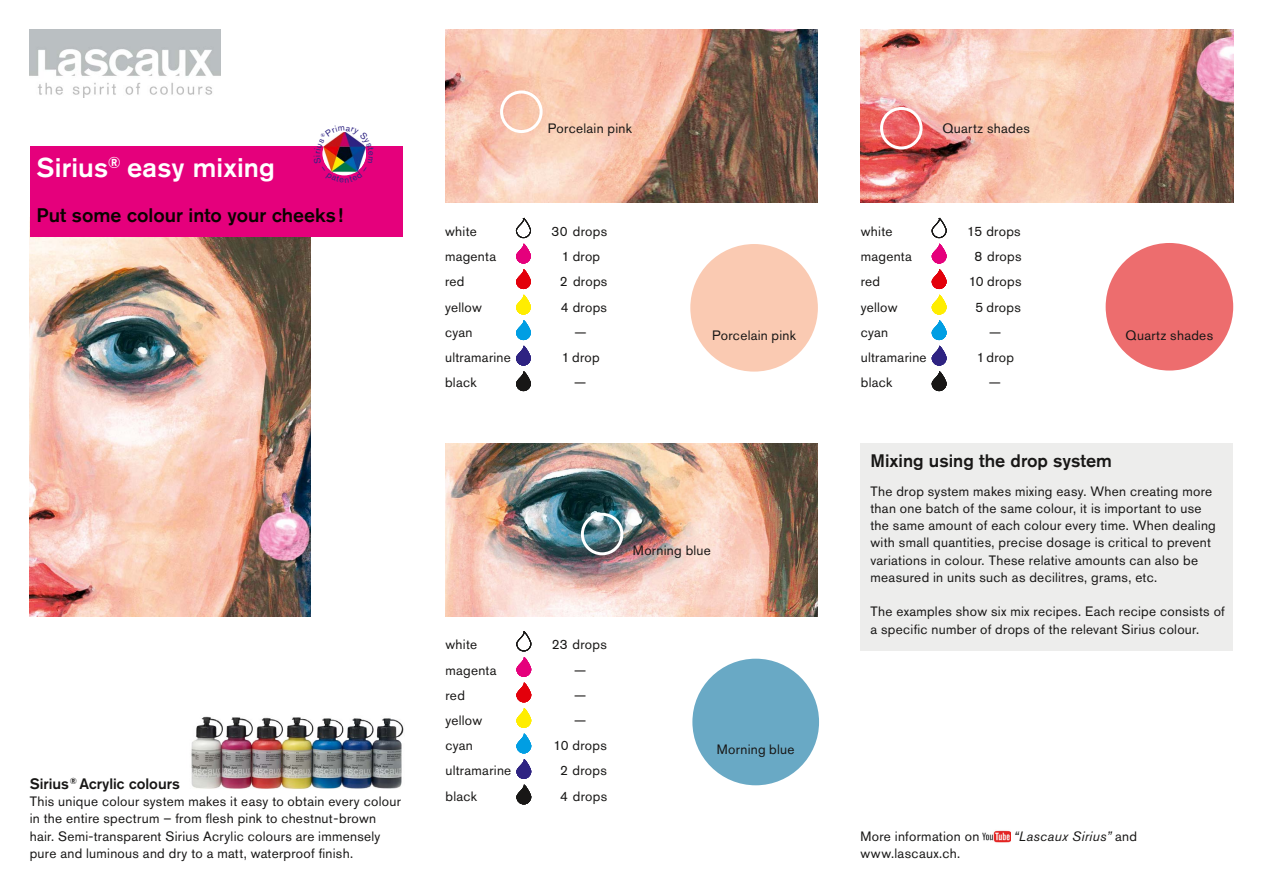
<style>
.page{position:relative;width:1263px;height:893px;background:#fff}
.page>*{position:absolute;margin:0;border:0;box-sizing:border-box;transform-origin:0 0}
.t1{font:500 27px "Akzidenz Grotesk BE";letter-spacing:.005em;color:#fff}
.t2{font:500 19.5px "Akzidenz Grotesk BE";color:#0b0300}
.t3{font:500 18px "Akzidenz Grotesk BE";color:#181716}
.t4{font:500 15px "Akzidenz Grotesk BE";color:#181716}
.t5{font:13.5px/17.2px "Akzidenz Grotesk BE";letter-spacing:.02em;color:#181716}
.t6{font:italic 13.5px "Akzidenz Grotesk BE";letter-spacing:.02em;color:#181716}
.s1{font-style:normal}
</style>
<div class="page">
<img style="left:30px;top:237px;width:280px;height:379px">
<div style="left:30px;top:147px;width:373px;height:90px;background:#e5007c"></div>
<img style="left:445px;top:30px;width:373px;height:172px">
<div style="left:692px;top:659px;width:127px;height:126px;background:#69a9c5;border-radius:50%"></div>
<img style="left:445px;top:444px;width:373px;height:172px">
<div style="left:690px;top:244px;width:128px;height:128px;background:#facab2;border-radius:50%"></div>
<img style="left:860px;top:30px;width:373px;height:172px">
<div style="left:1106px;top:243px;width:127px;height:128px;background:#ed6d6e;border-radius:50%"></div>
<div style="left:880px;top:107px;width:42px;height:42px;border:3px solid #fff;border-radius:50%"></div>
<div style="left:500px;top:91px;width:43px;height:42px;border:3px solid #fff;border-radius:50%"></div>
<img style="left:30px;top:30px;width:190px;height:67px">
<div style="left:581px;top:513px;width:42px;height:42px;border:3px solid #fff;border-radius:50%"></div>
<svg style="left:516px;top:218px;width:15px;height:173px"></svg>
<svg style="left:516px;top:632px;width:16px;height:172px"></svg>
<svg style="left:931px;top:218px;width:16px;height:173px"></svg>
<div style="left:860px;top:444px;width:373px;height:207px;background:#ededec"></div>
<img style="left:191px;top:716px;width:213px;height:73px">
<img style="left:983px;top:830px;width:27px;height:13px">
<svg style="left:314px;top:132px;width:60px;height:44px"></svg>
<h1 class="t1" style="left:37px;top:151px;width:240px">Sirius<sup>®</sup> easy mixing</h1>
<h2 class="t2" style="left:37px;top:203px;width:308px">Put some colour into your cheeks !</h2>
<p class="t4" style="left:30px;top:774px;width:152px">Sirius<sup>®</sup> Acrylic colours</p>
<p class="t5" style="left:30px;top:793px;width:373px">This unique colour system makes it easy to obtain every colour in the entire spectrum – from flesh pink to chestnut-brown hair. Semi-transparent Sirius Acrylic colours are immensely pure and luminous and dry to a matt, waterproof finish.</p>
<p class="t5" style="left:548px;top:120px;width:86px">Porcelain pink</p>
<p class="t5" style="left:445px;top:223px;width:33px">white</p>
<p class="t5" style="left:552px;top:223px;width:57px">30 drops</p>
<p class="t5" style="left:445px;top:248px;width:53px">magenta</p>
<p class="t5" style="left:562px;top:248px;width:40px">1 drop</p>
<p class="t5" style="left:445px;top:273px;width:21px">red</p>
<p class="t5" style="left:560px;top:273px;width:49px">2 drops</p>
<p class="t5" style="left:445px;top:298px;width:38px">yellow</p>
<p class="t5" style="left:561px;top:298px;width:48px">4 drops</p>
<p class="t5" style="left:445px;top:323px;width:29px">cyan</p>
<p class="t5" style="left:574px;top:323px;width:14px">—</p>
<p class="t5" style="left:445px;top:349px;width:67px">ultramarine</p>
<p class="t5" style="left:562px;top:349px;width:40px">1 drop</p>
<p class="t5" style="left:445px;top:374px;width:33px">black</p>
<p class="t5" style="left:574px;top:374px;width:14px">—</p>
<p class="t5" style="left:942px;top:120px;width:89px">Quartz shades</p>
<p class="t5" style="left:861px;top:223px;width:33px">white</p>
<p class="t5" style="left:967px;top:223px;width:55px">15 drops</p>
<p class="t5" style="left:861px;top:248px;width:53px">magenta</p>
<p class="t5" style="left:974px;top:248px;width:49px">8 drops</p>
<p class="t5" style="left:861px;top:273px;width:21px">red</p>
<p class="t5" style="left:969px;top:273px;width:54px">10 drops</p>
<p class="t5" style="left:861px;top:298px;width:38px">yellow</p>
<p class="t5" style="left:975px;top:298px;width:47px">5 drops</p>
<p class="t5" style="left:861px;top:323px;width:29px">cyan</p>
<p class="t5" style="left:989px;top:323px;width:14px">—</p>
<p class="t5" style="left:861px;top:349px;width:67px">ultramarine</p>
<p class="t5" style="left:977px;top:349px;width:39px">1 drop</p>
<p class="t5" style="left:861px;top:374px;width:33px">black</p>
<p class="t5" style="left:989px;top:374px;width:14px">—</p>
<p class="t5" style="left:712px;top:327px;width:85px">Porcelain pink</p>
<p class="t5" style="left:1125px;top:327px;width:89px">Quartz shades</p>
<p class="t5" style="left:633px;top:541px;width:80px">Morning blue</p>
<p class="t5" style="left:445px;top:636px;width:33px">white</p>
<p class="t5" style="left:552px;top:636px;width:56px">23 drops</p>
<p class="t5" style="left:445px;top:661px;width:53px">magenta</p>
<p class="t5" style="left:574px;top:661px;width:14px">—</p>
<p class="t5" style="left:445px;top:686px;width:21px">red</p>
<p class="t5" style="left:574px;top:686px;width:14px">—</p>
<p class="t5" style="left:445px;top:712px;width:38px">yellow</p>
<p class="t5" style="left:574px;top:712px;width:14px">—</p>
<p class="t5" style="left:445px;top:737px;width:29px">cyan</p>
<p class="t5" style="left:553px;top:737px;width:55px">10 drops</p>
<p class="t5" style="left:445px;top:762px;width:67px">ultramarine</p>
<p class="t5" style="left:560px;top:762px;width:48px">2 drops</p>
<p class="t5" style="left:445px;top:787px;width:33px">black</p>
<p class="t5" style="left:560px;top:787px;width:48px">4 drops</p>
<p class="t5" style="left:717px;top:741px;width:79px">Morning blue</p>
<h3 class="t3" style="left:870px;top:450px;width:243px">Mixing using the drop system</h3>
<p class="t5" style="left:870px;top:482px;width:347px">The drop system makes mixing easy. When creating more than one batch of the same colour, it is important to use the same amount of each colour every time. When dealing with small quantities, precise dosage is critical to prevent variations in colour. These relative amounts can also be measured in units such as decilitres, grams, etc.</p>
<p class="t5" style="left:870px;top:603px;width:356px">The examples show six mix recipes. Each recipe consists of a specific number of drops of the relevant Sirius colour.</p>
<p class="t5" style="left:860px;top:827px;width:120px">More information on</p>
<p class="t6" style="left:1014px;top:828px;width:125px">“Lascaux Sirius” <span class="s1">and</span></p>
<p class="t5" style="left:860px;top:844px;width:101px">www.lascaux.ch.</p>
</div>
